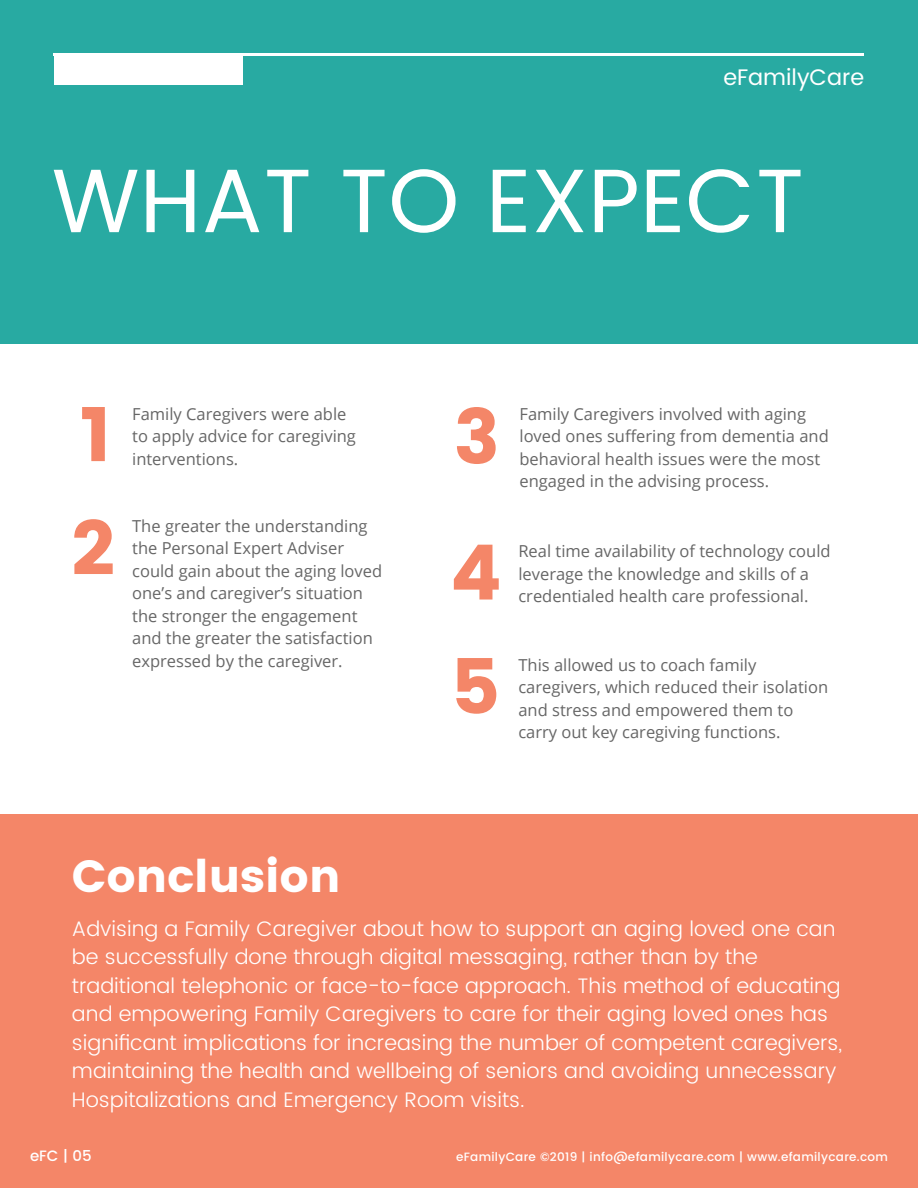
<style>
.page{position:relative;width:918px;height:1188px;background:#fff}
.page>*{position:absolute;margin:0;border:0;box-sizing:border-box;transform-origin:0 0}
.t1{font:90px "Poppins";color:#fff}
.t2{font:45px "Poppins";color:#fff}
.t3{font:22.5px "Poppins";color:#fff}
.t4{font:300 21px/28.5px "Poppins";color:#fff}
.t5{font:16.5px/22.5px "Open Sans";color:#666}
.t6{font:500 15px "Poppins";color:#fff}
.t7{font:500 12px "Poppins";letter-spacing:.025em;color:#fff}
</style>
<div class="page">
<div style="left:0;top:814px;width:918px;height:374px;background:#f48668"></div>
<div style="left:0;top:0;width:918px;height:343px;background:#28aaa2"></div>
<div style="left:54px;top:54px;width:189px;height:31px;background:#fff"></div>
<hr style="left:54px;top:53px;width:810px;height:3px;background:#fff">
<svg style="left:82px;top:407px;width:23px;height:54px"></svg>
<svg style="left:74px;top:519px;width:39px;height:55px"></svg>
<svg style="left:457px;top:407px;width:39px;height:57px"></svg>
<svg style="left:454px;top:545px;width:45px;height:55px"></svg>
<svg style="left:456px;top:658px;width:40px;height:56px"></svg>
<h3 class="t3" style="left:723px;top:61px;width:142px">eFamilyCare</h3>
<h1 class="t1" style="left:52px;top:135px;width:755px">WHAT TO EXPECT</h1>
<p class="t5" style="left:132px;top:402px;width:225px">Family Caregivers were able to apply advice for caregiving interventions.</p>
<p class="t5" style="left:132px;top:514px;width:251px">The greater the understanding the Personal Expert Adviser could gain about the aging loved one’s and caregiver’s situation the stronger the engagement and the greater the satisfaction expressed by the caregiver.</p>
<p class="t5" style="left:520px;top:402px;width:311px">Family Caregivers involved with aging loved ones suffering from dementia and behavioral health issues were the most engaged in the advising process.</p>
<p class="t5" style="left:518px;top:540px;width:314px">Real time availability of technology could leverage the knowledge and skills of a credentialed health care professional.</p>
<p class="t5" style="left:518px;top:653px;width:311px">This allowed us to coach family caregivers, which reduced their isolation and stress and empowered them to carry out key caregiving functions.</p>
<h2 class="t2" style="left:72px;top:850px;width:270px">Conclusion</h2>
<p class="t4" style="left:72px;top:915px;width:772px">Advising a Family Caregiver about how to support an aging loved one can be successfully done through digital messaging, rather than by the traditional telephonic or face-to-face approach. This method of educating and empowering Family Caregivers to care for their aging loved ones has significant implications for increasing the number of competent caregivers, maintaining the health and wellbeing of seniors and avoiding unnecessary Hospitalizations and Emergency Room visits.</p>
<p class="t6" style="left:30px;top:1145px;width:63px">eFC | 05</p>
<p class="t7" style="left:456px;top:1148px;width:433px">eFamilyCare ©2019 | info@efamilycare.com | www.efamilycare.com</p>
</div>
